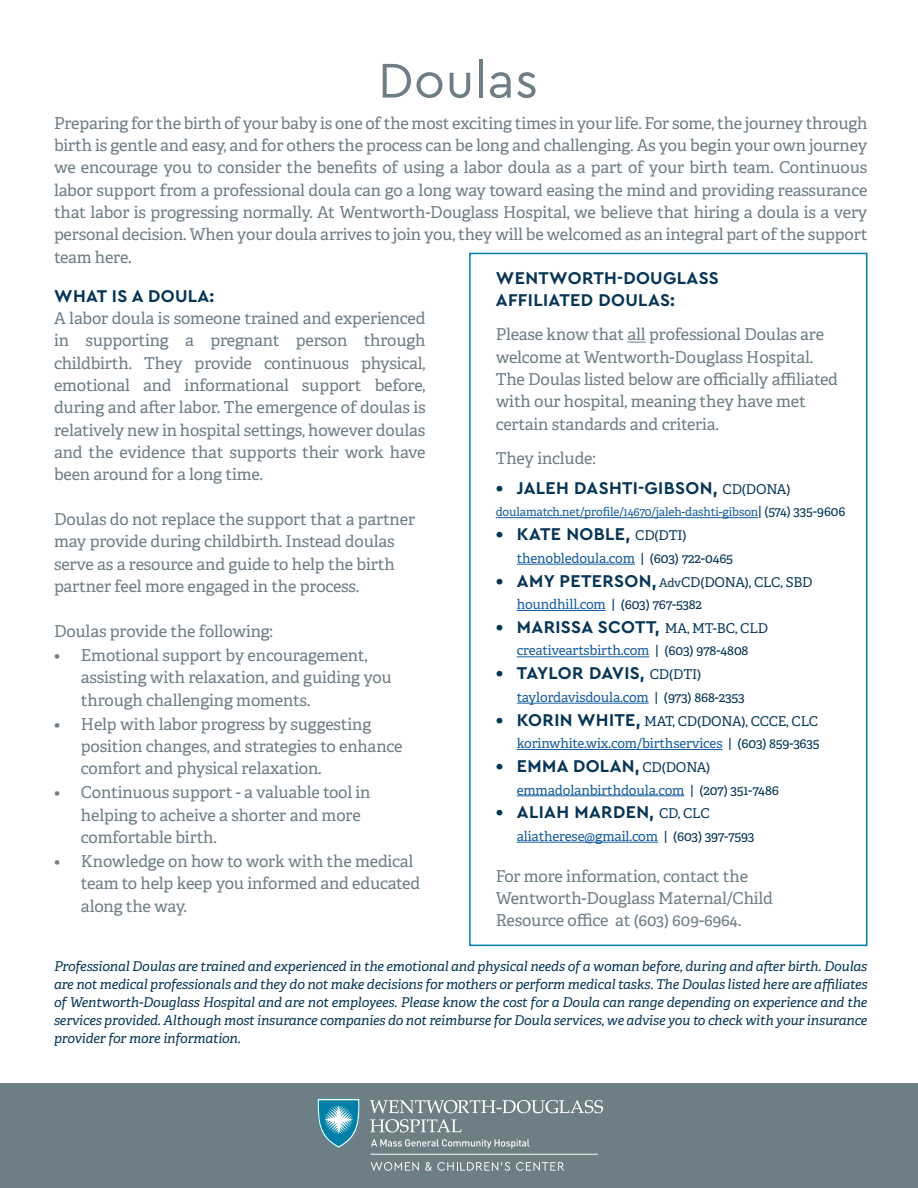
<style>
.page{position:relative;width:918px;height:1188px;background:#fff}
.page>*{position:absolute;margin:0;border:0;box-sizing:border-box;transform-origin:0 0}
.t1{font:51px "Cera";letter-spacing:.01em;color:#6e7e85}
.t2{font:700 17.85px/22.4px "Cera";letter-spacing:.02em;color:#063555}
.t3{font:16.35px/22.4px "Adelle";letter-spacing:-.01em;color:#6e7e85}
.t4{font:italic 13.5px/18px "Adelle";letter-spacing:-.01em;color:#063555;text-align:justify}
.t5{font:13.5px "Adelle";letter-spacing:-.01em;color:#175d9e}
.t6{font:13.5px/22.4px "Adelle";letter-spacing:-.01em;color:#063555}
.t7{font:12px "Adelle";letter-spacing:-.01em;color:#175d9e}
.s1{font-family:"Adelle";font-weight:400;font-size:13.5px}
.s2{font-size:13.5px;color:#063555}
.s3{color:#063555}
.s4{font-family:"Cera";font-weight:700;font-size:17.85px}
.s5{font-size:12px}
.s6{color:#175d9e}
</style>
<div class="page">
<div style="left:0;top:1083px;width:918px;height:105px;background:#6e7e85"></div>
<hr style="left:371px;top:1154px;width:227px;height:1px;background:#fff">
<svg style="left:371px;top:1162px;width:48px;height:9px"></svg>
<svg style="left:425px;top:1162px;width:85px;height:9px"></svg>
<svg style="left:516px;top:1162px;width:48px;height:9px"></svg>
<svg style="left:371px;top:1139px;width:159px;height:10px"></svg>
<svg style="left:317px;top:1099px;width:43px;height:49px"></svg>
<svg style="left:370px;top:1100px;width:233px;height:33px"></svg>
<div style="left:469px;top:253px;width:398px;height:693px;border:2px solid #0080a7"></div>
<svg style="left:628px;top:342px;width:18px;height:1px"></svg>
<hr style="left:496px;top:517px;width:262px;height:1px;background:#175d9e">
<hr style="left:517px;top:564px;width:118px;height:1px;background:#175d9e">
<hr style="left:517px;top:610px;width:89px;height:1px;background:#175d9e">
<hr style="left:517px;top:656px;width:132px;height:1px;background:#175d9e">
<hr style="left:517px;top:703px;width:132px;height:1px;background:#175d9e">
<hr style="left:517px;top:749px;width:205px;height:1px;background:#175d9e">
<hr style="left:517px;top:796px;width:167px;height:1px;background:#175d9e">
<hr style="left:517px;top:842px;width:141px;height:1px;background:#175d9e">
<h1 class="t1" style="left:378px;top:47px;width:162px">Doulas</h1>
<p class="t3" style="left:54px;top:112px;width:815px;text-align:justify">Preparing for the birth of your baby is one of the most exciting times in your life. For some, the journey through birth is gentle and easy, and for others the process can be long and challenging. As you begin your own journey we encourage you to consider the benefits of using a labor doula as a part of your birth team. Continuous labor support from a professional doula can go a long way toward easing the mind and providing reassurance that labor is progressing normally. At Wentworth-Douglass Hospital, we believe that hiring a doula is a very personal decision. When your doula arrives to join you, they will be welcomed as an integral part of the support team here.</p>
<p class="t2" style="left:54px;top:284px;width:162px">WHAT IS A DOULA:</p>
<p class="t3" style="left:54px;top:307px;width:373px;text-align:justify">A labor doula is someone trained and experienced in supporting a pregnant person through childbirth. They provide continuous physical, emotional and informational support before, during and after labor. The emergence of doulas is relatively new in hospital settings, however doulas and the evidence that supports their work have been around for a long time.</p>
<p class="t3" style="left:54px;top:508px;width:363px">Doulas do not replace the support that a partner may provide during childbirth. Instead doulas serve as a resource and guide to help the birth partner feel more engaged in the process.</p>
<p class="t3" style="left:54px;top:620px;width:221px">Doulas provide the following:</p>
<p class="t3" style="left:81px;top:644px;width:312px;text-indent:-27px">• Emotional support by encouragement, assisting with relaxation, and guiding you through challenging moments.</p>
<p class="t3" style="left:81px;top:713px;width:323px;text-indent:-27px">• Help with labor progress by suggesting position changes, and strategies to enhance comfort and physical relaxation.</p>
<p class="t3" style="left:81px;top:781px;width:291px;text-indent:-27px">• Continuous support - a valuable tool in helping to acheive a shorter and more comfortable birth.</p>
<p class="t3" style="left:81px;top:850px;width:341px;text-indent:-27px">• Knowledge on how to work with the medical team to help keep you informed and educated along the way.</p>
<p class="t2" style="left:496px;top:266px;width:225px">WENTWORTH-DOUGLASS<br>AFFILIATED DOULAS:</p>
<p class="t3" style="left:496px;top:324px;width:344px">Please know that all professional Doulas are welcome at Wentworth-Douglass Hospital.<br>The Doulas listed below are officially affiliated with our hospital, meaning they have met certain standards and criteria.</p>
<p class="t3" style="left:496px;top:447px;width:102px">They include:</p>
<p class="t2" style="left:496px;top:476px;width:296px">• JALEH DASHTI-GIBSON, <span class="s1">CD(DONA)</span></p>
<p class="t7" style="left:496px;top:505px;width:351px">doulamatch.net/profile/14670/jaleh-dashti-gibson<span class="s2">| (574) 335-9606</span></p>
<p class="t2" style="left:496px;top:523px;width:192px">• KATE NOBLE, <span class="s1">CD(DTI)</span></p>
<p class="t5" style="left:517px;top:550px;width:218px">thenobledoula.com <span class="s3">| (603) 722-0465</span></p>
<p class="t6" style="left:517px;top:571px;width:297px;text-indent:-21px"><span class="s4">• AMY PETERSON,</span> <span class="s5">Adv</span>CD(DONA), CLC, SBD <span class="s6">houndhill.com</span> | (603) 767-5382</p>
<p class="t2" style="left:496px;top:615px;width:274px">• MARISSA SCOTT, <span class="s1">MA, MT-BC, CLD</span></p>
<p class="t5" style="left:517px;top:642px;width:233px">creativeartsbirth.com <span class="s3">| (603) 978-4808</span></p>
<p class="t2" style="left:496px;top:662px;width:207px">• TAYLOR DAVIS, <span class="s1">CD(DTI)</span></p>
<p class="t5" style="left:517px;top:689px;width:229px">taylordavisdoula.com <span class="s3">| (973) 868-2353</span></p>
<p class="t6" style="left:496px;top:710px;width:325px;text-align:right"><span class="s4">• KORIN WHITE,</span> MAT, CD(DONA), CCCE, CLC <span class="s6">korinwhite.wix.com/birthservices</span> | (603) 859-3635</p>
<p class="t2" style="left:496px;top:754px;width:216px">• EMMA DOLAN, <span class="s1">CD(DONA)</span></p>
<p class="t5" style="left:517px;top:781px;width:264px">emmadolanbirthdoula.com <span class="s3">| (207) 351-7486</span></p>
<p class="t2" style="left:496px;top:801px;width:215px">• ALIAH MARDEN, <span class="s1">CD, CLC</span></p>
<p class="t5" style="left:517px;top:828px;width:239px">aliatherese@gmail.com <span class="s3">| (603) 397-7593</span></p>
<p class="t3" style="left:496px;top:865px;width:279px">For more information, contact the<br>Wentworth-Douglass Maternal/Child<br>Resource office at (603) 609-6964.</p>
<p class="t4" style="left:54px;top:957px;width:815px">Professional Doulas are trained and experienced in the emotional and physical needs of a woman before, during and after birth. Doulas are not medical professionals and they do not make decisions for mothers or perform medical tasks. The Doulas listed here are affiliates of Wentworth-Douglass Hospital and are not employees. Please know the cost for a Doula can range depending on experience and the services provided. Although most insurance companies do not reimburse for Doula services, we advise you to check with your insurance provider for more information.</p>
</div>
